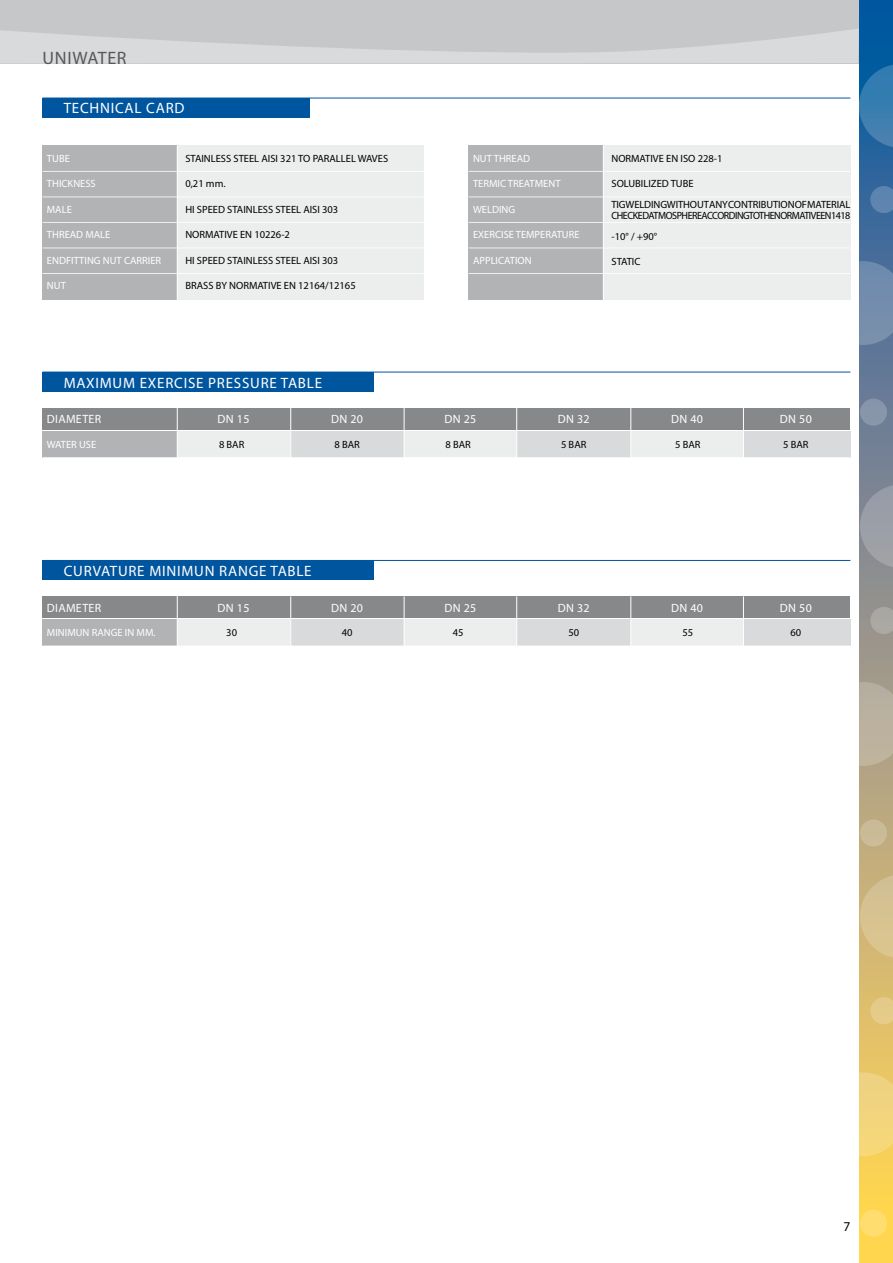
<style>
.page{position:relative;width:893px;height:1263px;background:#fff}
.page>*{position:absolute;margin:0;border:0;box-sizing:border-box;transform-origin:0 0}
.t1{font:18px "Myriad Pro";letter-spacing:.04em;color:#58585a}
.t2{font:15px "Myriad Pro";letter-spacing:.05em;color:#fff}
.t3{font:13.5px "Myriad Pro";color:#000}
.t4{font:12px "Myriad Pro";letter-spacing:.025em;color:#fff}
.t5{font:10.5px/21px "Myriad Pro";color:#000}
.t6{font:10.5px "Myriad Pro";color:#fff}
.t7{font:10.5px/21px "Myriad Pro";letter-spacing:-.045em;color:#000;scale:.96 1}
</style>
<div class="page">
<div style="left:0;top:0;width:893px;height:64px;background:#c6c7c8"></div>
<svg style="left:0;top:29px;width:859px;height:34px;fill:#d9dadb"></svg>
<svg style="left:859px;top:0;width:34px;height:1263px"></svg>
<svg style="left:859px;top:64px;width:34px;height:84px"></svg>
<svg style="left:870px;top:186px;width:23px;height:27px"></svg>
<svg style="left:859px;top:261px;width:34px;height:84px"></svg>
<div style="left:860px;top:399px;width:27px;height:27px;background:#8895aa;border-radius:50%"></div>
<svg style="left:870px;top:607px;width:23px;height:27px"></svg>
<svg style="left:860px;top:484px;width:33px;height:84px"></svg>
<svg style="left:859px;top:682px;width:34px;height:84px"></svg>
<div style="left:860px;top:819px;width:27px;height:27px;background:#cabb97;border-radius:50%"></div>
<svg style="left:870px;top:997px;width:23px;height:27px"></svg>
<svg style="left:860px;top:874px;width:33px;height:84px"></svg>
<svg style="left:859px;top:1072px;width:34px;height:84px"></svg>
<div style="left:860px;top:1210px;width:27px;height:27px;background:#ffde6f;border-radius:50%"></div>
<div style="left:175px;top:432px;width:675px;height:26px;background:#eceded"></div>
<div style="left:744px;top:432px;width:106px;height:26px;background:#d9dadb"></div>
<div style="left:175px;top:145px;width:249px;height:155px;background:#eceded"></div>
<div style="left:43px;top:145px;width:134px;height:155px;background:#b1b3b4"></div>
<hr style="left:177px;top:146px;width:1px;height:154px;background:#fff">
<hr style="left:43px;top:171px;width:381px;height:1px;background:#fff">
<hr style="left:43px;top:197px;width:381px;height:1px;background:#fff">
<hr style="left:43px;top:222px;width:381px;height:1px;background:#fff">
<hr style="left:43px;top:248px;width:381px;height:1px;background:#fff">
<hr style="left:43px;top:273px;width:381px;height:1px;background:#fff">
<div style="left:603px;top:145px;width:247px;height:155px;background:#eceded"></div>
<div style="left:469px;top:145px;width:134px;height:155px;background:#b1b3b4"></div>
<hr style="left:603px;top:146px;width:1px;height:154px;background:#fff">
<hr style="left:469px;top:171px;width:381px;height:1px;background:#fff">
<hr style="left:469px;top:197px;width:381px;height:1px;background:#fff">
<hr style="left:469px;top:222px;width:381px;height:1px;background:#fff">
<hr style="left:469px;top:248px;width:381px;height:1px;background:#fff">
<hr style="left:469px;top:273px;width:381px;height:1px;background:#fff">
<hr style="left:43px;top:98px;width:807px;height:1px;background:#00559f">
<div style="left:43px;top:98px;width:267px;height:20px;background:#00559f"></div>
<hr style="left:43px;top:372px;width:807px;height:1px;background:#00559f">
<div style="left:43px;top:372px;width:331px;height:20px;background:#00559f"></div>
<div style="left:43px;top:408px;width:807px;height:21px;background:#87888a"></div>
<div style="left:517px;top:432px;width:113px;height:26px;background:#d9dadb"></div>
<div style="left:290px;top:432px;width:114px;height:26px;background:#d9dadb"></div>
<div style="left:43px;top:431px;width:134px;height:27px;background:#b1b3b4"></div>
<hr style="left:177px;top:408px;width:1px;height:50px;background:#fff">
<hr style="left:43px;top:457px;width:807px;height:1px;background:#fff">
<hr style="left:290px;top:408px;width:1px;height:50px;background:#fff">
<hr style="left:404px;top:408px;width:1px;height:50px;background:#fff">
<hr style="left:516px;top:408px;width:1px;height:50px;background:#fff">
<hr style="left:630px;top:408px;width:1px;height:50px;background:#fff">
<hr style="left:743px;top:408px;width:1px;height:50px;background:#fff">
<div style="left:175px;top:620px;width:675px;height:26px;background:#eceded"></div>
<div style="left:744px;top:620px;width:106px;height:26px;background:#d9dadb"></div>
<hr style="left:43px;top:560px;width:807px;height:1px;background:#00559f">
<div style="left:43px;top:560px;width:331px;height:20px;background:#00559f"></div>
<div style="left:43px;top:596px;width:807px;height:21px;background:#87888a"></div>
<div style="left:517px;top:620px;width:113px;height:26px;background:#d9dadb"></div>
<div style="left:290px;top:620px;width:114px;height:26px;background:#d9dadb"></div>
<div style="left:43px;top:620px;width:134px;height:26px;background:#b1b3b4"></div>
<hr style="left:177px;top:596px;width:1px;height:50px;background:#fff">
<hr style="left:290px;top:596px;width:1px;height:50px;background:#fff">
<hr style="left:404px;top:596px;width:1px;height:50px;background:#fff">
<hr style="left:516px;top:596px;width:1px;height:50px;background:#fff">
<hr style="left:630px;top:596px;width:1px;height:50px;background:#fff">
<hr style="left:743px;top:596px;width:1px;height:50px;background:#fff">
<h1 class="t1" style="left:43px;top:47px;width:86px">UNIWATER</h1>
<h2 class="t2" style="left:64px;top:99px;width:122px">TECHNICAL CARD</h2>
<p class="t6" style="left:47px;top:152px;width:24px">TUBE</p>
<p class="t6" style="left:47px;top:177px;width:50px">THICKNESS</p>
<p class="t6" style="left:47px;top:203px;width:26px">MALE</p>
<p class="t6" style="left:47px;top:228px;width:65px">THREAD MALE</p>
<p class="t6" style="left:47px;top:254px;width:116px">ENDFITTING NUT CARRIER</p>
<p class="t6" style="left:47px;top:279px;width:20px">NUT</p>
<p class="t5" style="left:185px;top:147px;width:204px">STAINLESS STEEL AISI 321 TO PARALLEL WAVES</p>
<p class="t5" style="left:185px;top:173px;width:42px">0,21 mm.</p>
<p class="t5" style="left:185px;top:198px;width:154px">HI SPEED STAINLESS STEEL AISI 303</p>
<p class="t5" style="left:185px;top:224px;width:106px">NORMATIVE EN 10226-2</p>
<p class="t5" style="left:185px;top:249px;width:154px">HI SPEED STAINLESS STEEL AISI 303</p>
<p class="t5" style="left:185px;top:275px;width:172px">BRASS BY NORMATIVE EN 12164/12165</p>
<p class="t6" style="left:473px;top:152px;width:59px">NUT THREAD</p>
<p class="t6" style="left:473px;top:177px;width:89px">TERMIC TREATMENT</p>
<p class="t6" style="left:473px;top:203px;width:44px">WELDING</p>
<p class="t6" style="left:473px;top:228px;width:108px">EXERCISE TEMPERATURE</p>
<p class="t6" style="left:473px;top:254px;width:60px">APPLICATION</p>
<p class="t5" style="left:611px;top:147px;width:112px">NORMATIVE EN ISO 228-1</p>
<p class="t5" style="left:611px;top:173px;width:240px">SOLUBILIZED TUBE<br>TIG WELDING WITHOUT ANY CONTRIBUTION OF MATERIAL</p>
<p class="t7" style="left:611px;top:204px;width:250px">CHECKED ATMOSPHERE ACCORDING TO THE NORMATIVE EN 1418 -10° / +90°</p>
<p class="t5" style="left:611px;top:251px;width:31px">STATIC</p>
<h2 class="t2" style="left:64px;top:373px;width:260px">MAXIMUM EXERCISE PRESSURE TABLE</h2>
<p class="t4" style="left:47px;top:412px;width:56px">DIAMETER</p>
<p class="t6" style="left:47px;top:438px;width:51px">WATER USE</p>
<p class="t5" style="left:219px;top:433px;width:27px">8 BAR</p>
<p class="t5" style="left:334px;top:433px;width:27px">8 BAR</p>
<p class="t5" style="left:445px;top:433px;width:27px">8 BAR</p>
<p class="t5" style="left:561px;top:433px;width:27px">5 BAR</p>
<p class="t5" style="left:675px;top:433px;width:27px">5 BAR</p>
<p class="t5" style="left:783px;top:433px;width:27px">5 BAR</p>
<p class="t4" style="left:218px;top:412px;width:33px">DN 15</p>
<p class="t4" style="left:331px;top:412px;width:33px">DN 20</p>
<p class="t4" style="left:444px;top:412px;width:33px">DN 25</p>
<p class="t4" style="left:558px;top:412px;width:33px">DN 32</p>
<p class="t4" style="left:671px;top:412px;width:33px">DN 40</p>
<p class="t4" style="left:780px;top:412px;width:33px">DN 50</p>
<h2 class="t2" style="left:64px;top:562px;width:249px">CURVATURE MINIMUN RANGE TABLE</h2>
<p class="t4" style="left:47px;top:600px;width:56px">DIAMETER</p>
<p class="t6" style="left:47px;top:626px;width:110px">MINIMUN RANGE IN MM.</p>
<p class="t5" style="left:226px;top:622px;width:12px">30</p>
<p class="t5" style="left:342px;top:622px;width:12px">40</p>
<p class="t5" style="left:453px;top:622px;width:12px">45</p>
<p class="t5" style="left:568px;top:622px;width:12px">50</p>
<p class="t5" style="left:682px;top:622px;width:12px">55</p>
<p class="t5" style="left:790px;top:622px;width:12px">60</p>
<p class="t4" style="left:218px;top:600px;width:33px">DN 15</p>
<p class="t4" style="left:331px;top:600px;width:33px">DN 20</p>
<p class="t4" style="left:444px;top:600px;width:33px">DN 25</p>
<p class="t4" style="left:558px;top:600px;width:33px">DN 32</p>
<p class="t4" style="left:671px;top:600px;width:33px">DN 40</p>
<p class="t4" style="left:780px;top:600px;width:33px">DN 50</p>
<p class="t3" style="left:843px;top:1218px;width:8px">7</p>
</div>
